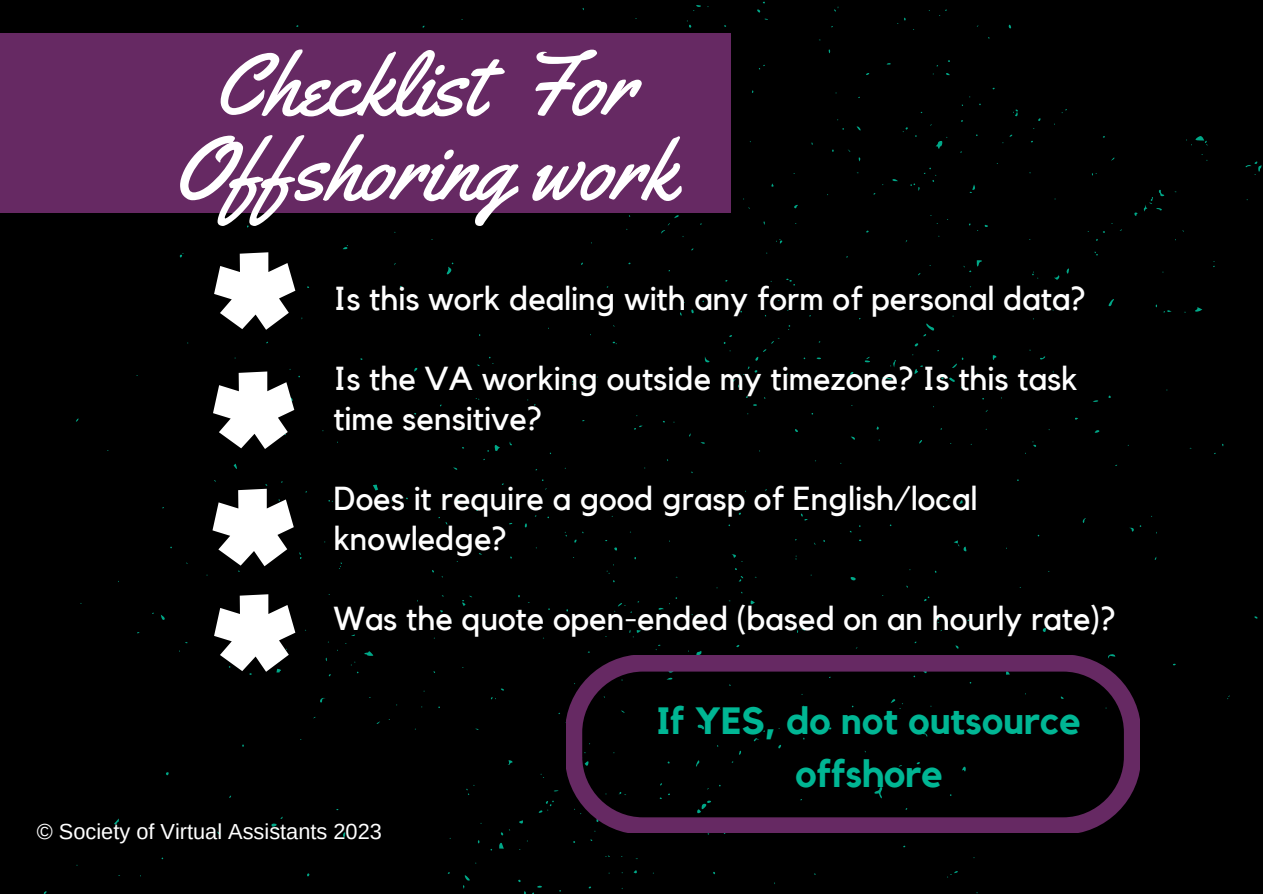
<style>
.page{position:relative;width:1263px;height:894px;background:#fff}
.page>*{position:absolute;margin:0;border:0;box-sizing:border-box;transform-origin:0 0}
.t1{font:227.1px "Adumu";color:#fff}
.t2{font:88.35px/84.6px "Yellowtail";color:#fff;text-align:center}
.t3{font:700 37.8px/52.9px "Kollektif";color:#00b694;text-align:center}
.t4{font:33.15px/39.9px "Kollektif";color:#fff}
.t5{font:21.75px "Arimo";color:#fff}
</style>
<div class="page">
<div style="left:0;top:0;width:1263px;height:893px;background:#000"></div>
<div style="left:0;top:33px;width:731px;height:179px;background:#662963"></div>
<svg style="left:566px;top:655px;width:574px;height:177px;fill:#000"></svg>
<p class="t2" style="left:173px;top:43px;width:504px">Checklist For<br>Offshoring work</p>
<p class="t1" style="left:210px;top:252px;width:92px">*</p>
<p class="t1" style="left:208px;top:371px;width:92px">*</p>
<p class="t1" style="left:208px;top:489px;width:92px">*</p>
<p class="t1" style="left:210px;top:594px;width:92px">*</p>
<p class="t4" style="left:333px;top:280px;width:754px">Is this work dealing with any form of personal data?</p>
<p class="t4" style="left:333px;top:360px;width:746px">Is the VA working outside my timezone? Is this task time sensitive?</p>
<p class="t4" style="left:333px;top:480px;width:646px">Does it require a good grasp of English/local knowledge?</p>
<p class="t4" style="left:333px;top:600px;width:784px">Was the quote open-ended (based on an hourly rate)?</p>
<p class="t3" style="left:657px;top:695px;width:426px">If YES, do not outsource offshore</p>
<p class="t5" style="left:37px;top:818px;width:346px">© Society of Virtual Assistants 2023</p>
</div>
